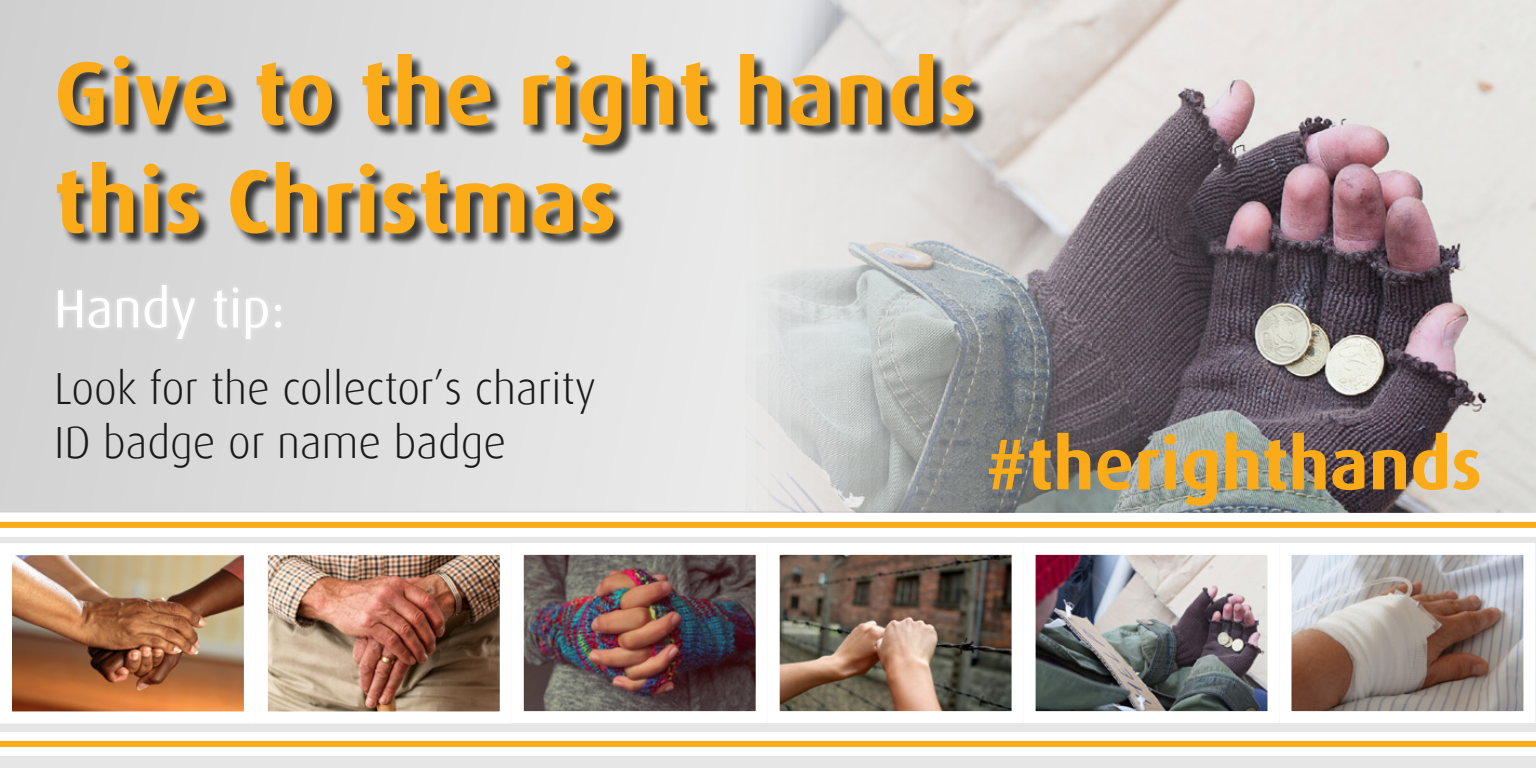
<style>
.page{position:relative;width:1536px;height:768px;background:#fff}
.page>*{position:absolute;margin:0;border:0;box-sizing:border-box;transform-origin:0 0}
.Dax_60_bold_orange{font:700 90px/108px "Dax";color:#fbab18}
.t1{font:700 72px "Dax";color:#fbab18}
.Dax_60_bold_purple_c{font:54px "Dax";color:#fff}
.Dax_60_bold_purple_c-2{font:300 45px/54px "Dax";color:#1a1a1a}
</style>
<div class="page">
<div style="left:0;top:512px;width:1536px;height:256px;background:#e6e6e6"></div>
<div style="left:0;top:0;width:1536px;height:512px;background:#d8d8d8"></div>
<img style="left:13px;top:556px;width:230px;height:154px">
<div style="left:0;top:543px;width:256px;height:180px;border:12px solid #fff"></div>
<img style="left:269px;top:556px;width:230px;height:154px">
<div style="left:256px;top:543px;width:256px;height:180px;border:12px solid #fff"></div>
<img style="left:525px;top:556px;width:230px;height:154px">
<div style="left:512px;top:543px;width:256px;height:180px;border:12px solid #fff"></div>
<img style="left:781px;top:556px;width:230px;height:154px">
<div style="left:768px;top:543px;width:256px;height:180px;border:12px solid #fff"></div>
<img style="left:1037px;top:556px;width:230px;height:154px">
<div style="left:1024px;top:543px;width:256px;height:180px;border:12px solid #fff"></div>
<img style="left:1293px;top:556px;width:229px;height:154px">
<div style="left:1280px;top:543px;width:255px;height:180px;border:12px solid #fff"></div>
<img style="left:419px;top:0;width:1117px;height:513px">
<svg style="left:0;top:513px;width:1536px;height:24px;background:#fde9c5"></svg>
<svg style="left:0;top:732px;width:1536px;height:24px;background:#fde9c5"></svg>
<div style="left:57px;top:55px;width:930px;height:192px;background:#000;opacity:.75"></div>
<p class="Dax_60_bold_orange" style="left:54px;top:40px;width:924px">Give to the right hands this Christmas</p>
<p class="Dax_60_bold_purple_c" style="left:54px;top:279px;width:232px">Handy tip:</p>
<p class="Dax_60_bold_purple_c-2" style="left:54px;top:362px;width:544px">Look for the collector’s charity<br>ID badge or name badge</p>
<p class="t1" style="left:986px;top:424px;width:497px">#therighthands</p>
</div>
